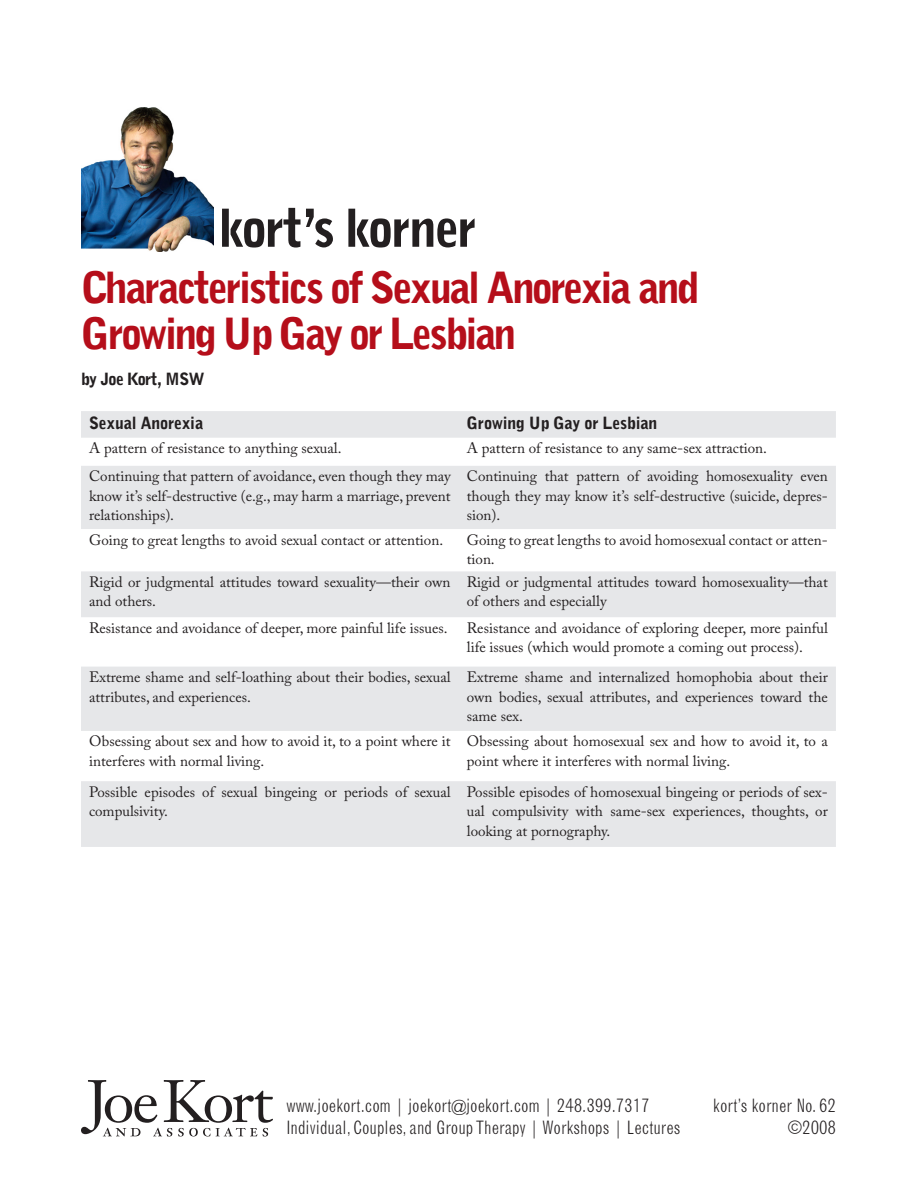
<style>
.page{position:relative;width:918px;height:1188px;background:#fff}
.page>*{position:absolute;margin:0;border:0;box-sizing:border-box;transform-origin:0 0}
.t1{font:900 51px "Grotesque";letter-spacing:-.055em;color:#231f20}
.headline{font:900 42px/46.5px "Grotesque";letter-spacing:-.065em;color:#b50e1a}
.t2{font:300 condensed 18px/21.6px "Grotesque";color:#231f20;text-align:right}
.Subhead_1{font:900 16.5px "Grotesque";letter-spacing:-.02em;color:#231f20}
.Subhead_2{font:900 16.5px "Grotesque";letter-spacing:-.045em;color:#231f20}
.body_text_first_para{font:15px/19.5px "Adobe Caslon Pro";color:#231f20}
</style>
<div class="page">
<svg style="left:81px;top:1080px;width:192px;height:56px"></svg>
<img style="left:81px;top:108px;width:132px;height:143px">
<svg style="left:81px;top:411px;width:755px;height:436px;fill:#e6e7e9"></svg>
<p class="t1" style="left:218px;top:197px;width:261px">kort’s korner</p>
<p class="headline" style="left:82px;top:264px;width:619px">Characteristics of Sexual Anorexia and<br>Growing Up Gay or Lesbian</p>
<p class="Subhead_2" style="left:81px;top:368px;width:125px">by Joe Kort, MSW</p>
<p class="Subhead_1" style="left:89px;top:413px;width:116px">Sexual Anorexia</p>
<p class="Subhead_1" style="left:467px;top:413px;width:192px">Growing Up Gay or Lesbian</p>
<p class="body_text_first_para" style="left:89px;top:438px;width:254px">A pattern of resistance to anything sexual.</p>
<p class="body_text_first_para" style="left:467px;top:438px;width:302px">A pattern of resistance to any same-sex attraction.</p>
<p class="body_text_first_para" style="left:89px;top:466px;width:363px;text-align:justify">Continuing that pattern of avoidance, even though they may know it’s self-destructive (e.g., may harm a marriage, prevent relationships).</p>
<p class="body_text_first_para" style="left:467px;top:466px;width:363px;text-align:justify">Continuing that pattern of avoiding homosexuality even though they may know it’s self-destructive (suicide, depres&shy;sion).</p>
<p class="body_text_first_para" style="left:89px;top:530px;width:356px">Going to great lengths to avoid sexual contact or attention.</p>
<p class="body_text_first_para" style="left:467px;top:530px;width:363px">Going to great lengths to avoid homosexual contact or atten&shy;tion.</p>
<p class="body_text_first_para" style="left:89px;top:572px;width:363px">Rigid or judgmental attitudes toward sexuality—their own and others.</p>
<p class="body_text_first_para" style="left:467px;top:572px;width:363px">Rigid or judgmental attitudes toward homosexuality—that of others and especially</p>
<p class="body_text_first_para" style="left:89px;top:618px;width:360px">Resistance and avoidance of deeper, more painful life issues.</p>
<p class="body_text_first_para" style="left:467px;top:618px;width:363px">Resistance and avoidance of exploring deeper, more painful life issues (which would promote a coming out process).</p>
<p class="body_text_first_para" style="left:89px;top:667px;width:363px">Extreme shame and self-loathing about their bodies, sexual attributes, and experiences.</p>
<p class="body_text_first_para" style="left:467px;top:667px;width:363px;text-align:justify">Extreme shame and internalized homophobia about their own bodies, sexual attributes, and experiences toward the same sex.</p>
<p class="body_text_first_para" style="left:89px;top:732px;width:363px">Obsessing about sex and how to avoid it, to a point where it interferes with normal living.</p>
<p class="body_text_first_para" style="left:467px;top:732px;width:362px">Obsessing about homosexual sex and how to avoid it, to a point where it interferes with normal living.</p>
<p class="body_text_first_para" style="left:89px;top:782px;width:363px">Possible episodes of sexual bingeing or periods of sexual compulsivity.</p>
<p class="body_text_first_para" style="left:467px;top:782px;width:363px;text-align:justify">Possible episodes of homosexual bingeing or periods of sex&shy;ual compulsivity with same-sex experiences, thoughts, or looking at pornography.</p>
<p class="t2" style="left:286px;top:1095px;width:365px">www.joekort.com | joekort@joekort.com | 248.399.7317</p>
<p class="t2" style="left:286px;top:1117px;width:396px">Individual, Couples, and Group Therapy | Workshops | Lectures</p>
<p class="t2" style="left:713px;top:1095px;width:124px">kort’s korner No. 62 ©2008</p>
</div>
